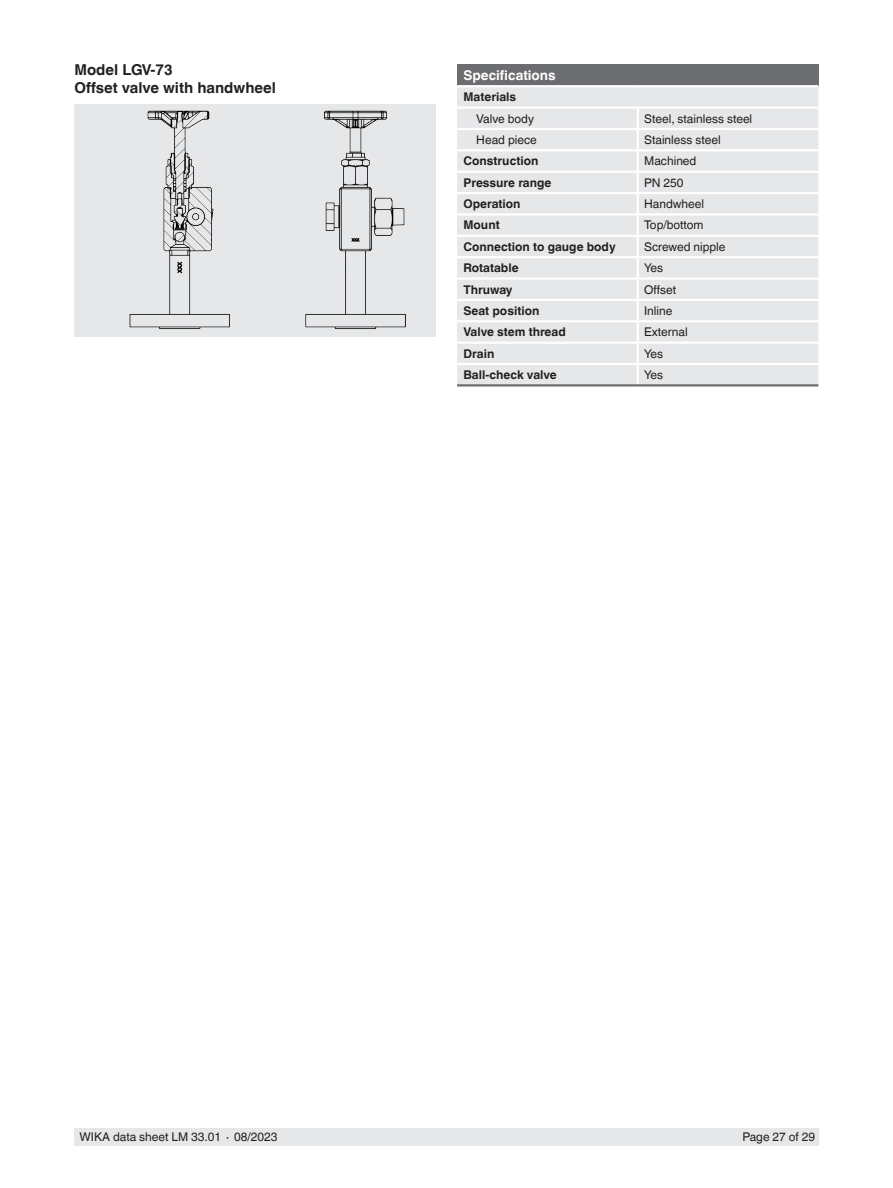
<style>
.page{position:relative;width:893px;height:1188px;background:#fff}
.page>*{position:absolute;margin:0;border:0;box-sizing:border-box;transform-origin:0 0}
.t1{font:700 15px/18px "Helvetica World";color:#231f20}
.t2{font:700 13.5px "Helvetica World";color:#fff}
.t3{font:12px "Helvetica World";color:#231f20}
.t4{font:700 12px "Helvetica World";color:#231f20}
</style>
<div class="page">
<div style="left:74px;top:104px;width:362px;height:233px;background:#e6e7e9"></div>
<img style="left:129px;top:110px;width:277px;height:219px">
<div style="left:75px;top:1128px;width:744px;height:17px;background:#e6e7e9"></div>
<div style="left:457px;top:64px;width:361px;height:22px;background:#6c6d70"></div>
<div style="left:457px;top:87px;width:361px;height:297px;background:#e6e7e9"></div>
<svg style="left:637px;top:109px;width:2px;height:40px"></svg>
<hr style="left:457px;top:149px;width:181px;height:2px;background:#fff">
<hr style="left:638px;top:149px;width:180px;height:2px;background:#fff">
<hr style="left:637px;top:151px;width:2px;height:20px;background:#fff">
<hr style="left:457px;top:171px;width:181px;height:2px;background:#fff">
<hr style="left:638px;top:171px;width:180px;height:2px;background:#fff">
<hr style="left:638px;top:192px;width:180px;height:2px;background:#fff">
<hr style="left:638px;top:213px;width:180px;height:3px;background:#fff">
<hr style="left:638px;top:235px;width:180px;height:2px;background:#fff">
<hr style="left:638px;top:256px;width:180px;height:2px;background:#fff">
<hr style="left:638px;top:277px;width:180px;height:3px;background:#fff">
<hr style="left:638px;top:299px;width:180px;height:2px;background:#fff">
<svg style="left:457px;top:173px;width:182px;height:147px;background:#e8e9eb"></svg>
<hr style="left:457px;top:320px;width:181px;height:2px;background:#fff">
<hr style="left:638px;top:320px;width:180px;height:2px;background:#fff">
<hr style="left:637px;top:322px;width:2px;height:20px;background:#fff">
<hr style="left:457px;top:342px;width:181px;height:2px;background:#fff">
<hr style="left:638px;top:342px;width:180px;height:2px;background:#fff">
<hr style="left:457px;top:363px;width:181px;height:2px;background:#fff">
<hr style="left:638px;top:363px;width:180px;height:2px;background:#fff">
<svg style="left:637px;top:344px;width:2px;height:40px"></svg>
<hr style="left:638px;top:128px;width:180px;height:2px;background:#fff">
<hr style="left:457px;top:128px;width:181px;height:2px;background:#fff">
<hr style="left:457px;top:384px;width:181px;height:3px;background:#6c6d70">
<hr style="left:638px;top:384px;width:180px;height:3px;background:#6c6d70">
<hr style="left:457px;top:85px;width:181px;height:2px;background:#fff">
<hr style="left:638px;top:85px;width:180px;height:2px;background:#fff">
<hr style="left:457px;top:106px;width:181px;height:3px;background:#fff">
<hr style="left:638px;top:106px;width:180px;height:3px;background:#fff">
<p class="t1" style="left:74px;top:60px;width:203px">Model LGV-73<br>Offset valve with handwheel</p>
<p class="t2" style="left:463px;top:67px;width:94px">Specifications</p>
<p class="t4" style="left:463px;top:90px;width:54px">Materials</p>
<p class="t3" style="left:476px;top:111px;width:59px">Valve body</p>
<p class="t3" style="left:644px;top:111px;width:110px">Steel, stainless steel</p>
<p class="t3" style="left:476px;top:133px;width:62px">Head piece</p>
<p class="t3" style="left:644px;top:133px;width:78px">Stainless steel</p>
<p class="t4" style="left:463px;top:154px;width:76px">Construction</p>
<p class="t3" style="left:644px;top:154px;width:54px">Machined</p>
<p class="t4" style="left:463px;top:176px;width:89px">Pressure range</p>
<p class="t3" style="left:644px;top:176px;width:41px">PN 250</p>
<p class="t4" style="left:463px;top:197px;width:59px">Operation</p>
<p class="t3" style="left:644px;top:197px;width:62px">Handwheel</p>
<p class="t4" style="left:463px;top:218px;width:38px">Mount</p>
<p class="t3" style="left:644px;top:218px;width:61px">Top/bottom</p>
<p class="t4" style="left:463px;top:240px;width:154px">Connection to gauge body</p>
<p class="t3" style="left:644px;top:240px;width:83px">Screwed nipple</p>
<p class="t4" style="left:463px;top:261px;width:57px">Rotatable</p>
<p class="t3" style="left:644px;top:261px;width:20px">Yes</p>
<p class="t4" style="left:463px;top:282px;width:51px">Thruway</p>
<p class="t3" style="left:644px;top:282px;width:33px">Offset</p>
<p class="t4" style="left:463px;top:304px;width:77px">Seat position</p>
<p class="t3" style="left:644px;top:304px;width:30px">Inline</p>
<p class="t4" style="left:463px;top:325px;width:104px">Valve stem thread</p>
<p class="t3" style="left:644px;top:325px;width:45px">External</p>
<p class="t4" style="left:463px;top:347px;width:32px">Drain</p>
<p class="t3" style="left:644px;top:347px;width:20px">Yes</p>
<p class="t4" style="left:463px;top:368px;width:95px">Ball-check valve</p>
<p class="t3" style="left:644px;top:368px;width:20px">Yes</p>
<p class="t3" style="left:80px;top:1130px;width:200px">WIKA data sheet LM 33.01 ∙ 08/2023</p>
<p class="t3" style="left:742px;top:1130px;width:74px">Page 27 of 29</p>
</div>
